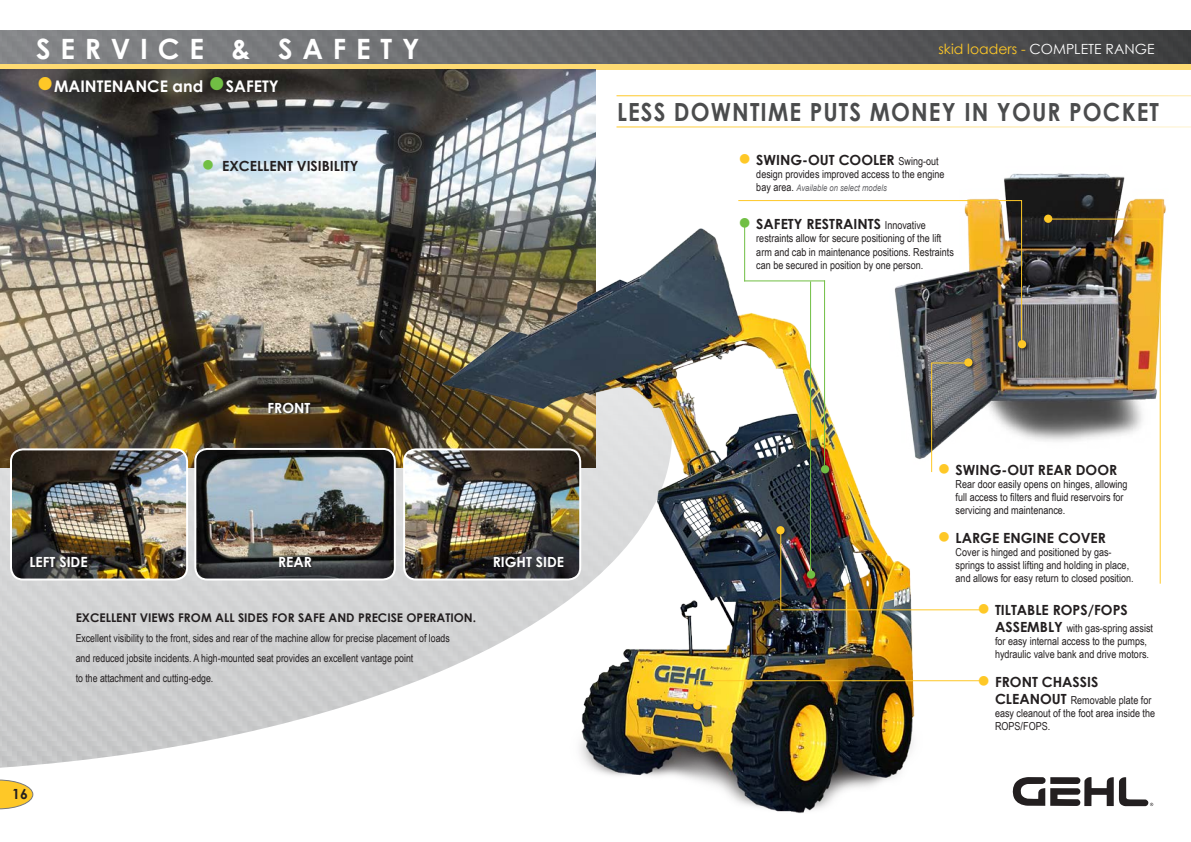
<style>
.page{position:relative;width:1191px;height:842px;background:#fff}
.page>*{position:absolute;margin:0;border:0;box-sizing:border-box;transform-origin:0 0}
.t1{font:700 28px "Century Gothic";letter-spacing:.35em;color:#fff}
.t2{font:700 25px "Century Gothic";letter-spacing:.05em;color:#4b4c4d;scale:.9 1}
.t3{font:700 16px "Century Gothic";color:#fff}
.t4{font:700 14px "Century Gothic";color:#231f20}
.t5{font:700 14px "Century Gothic";color:#fff}
.t6{font:14px "Century Gothic";color:#fff}
.t7{font:700 12px "Century Gothic";color:#231f20}
.t8{font:11px/13.2px "Arial Narrow";color:#231f20}
.t9{font:italic 9px "Arial";color:#636366;scale:.85 1}
.s1{color:#fec827}
.s2{font-size:30px;color:#fec827}
.s3{font-size:30px;color:#71bf44}
.s4{font-weight:400;font-size:22px;color:#71bf44}
.s5{font-size:22px;color:#fec827}
.s6{font-family:"Arial Narrow";font-weight:400;font-size:11px}
.s7{font-family:"Arial Narrow";font-style:normal;font-size:11px;color:#231f20}
.s8{font-size:22px;color:#71bf44}
.s9{font-family:"Century Gothic";font-weight:700;font-size:14px}
</style>
<div class="page">
<svg style="left:1012px;top:777px;width:141px;height:29px"></svg>
<svg style="left:0;top:779px;width:33px;height:30px"></svg>
<img style="left:0;top:30px;width:1191px;height:34px">
<div style="left:0;top:64px;width:1191px;height:5px;background:#fedb73"></div>
<img style="left:879px;top:96px;width:310px;height:345px">
<img style="left:0;top:201px;width:596px;height:567px">
<img style="left:0;top:69px;width:595px;height:398px">
<img style="left:11px;top:449px;width:176px;height:130px">
<div style="left:10px;top:448px;width:178px;height:132px;border:2px solid #fff;border-radius:12px"></div>
<img style="left:195px;top:449px;width:200px;height:130px">
<div style="left:194px;top:448px;width:202px;height:132px;border:2px solid #fff;border-radius:12px"></div>
<img style="left:404px;top:449px;width:35px;height:130px">
<div style="left:403px;top:448px;width:178px;height:132px;border:2px solid #fff;border-radius:12px"></div>
<hr style="left:616px;top:126px;width:575px;height:1px;background:#fec827">
<hr style="left:616px;top:95px;width:575px;height:1px;background:#fec827">
<div style="left:31px;top:557px;width:59px;height:12px;background:#231f20;opacity:.75"></div>
<div style="left:280px;top:557px;width:34px;height:12px;background:#231f20;opacity:.75"></div>
<div style="left:269px;top:403px;width:44px;height:12px;background:#231f20;opacity:.75"></div>
<img style="left:439px;top:210px;width:512px;height:603px">
<div style="left:963px;top:358px;width:13px;height:13px;background:#231f20;opacity:.75"></div>
<div style="left:964px;top:358px;width:8px;height:9px;background:#fec827;border-radius:50%"></div>
<div style="left:1043px;top:214px;width:13px;height:13px;background:#231f20;opacity:.75"></div>
<div style="left:1044px;top:215px;width:8px;height:8px;background:#fec827;border-radius:50%"></div>
<img style="left:1047px;top:218px;width:114px;height:366px">
<div style="left:820px;top:464px;width:13px;height:13px;background:#231f20;opacity:.75"></div>
<div style="left:821px;top:465px;width:8px;height:8px;background:#71bf44;border-radius:50%"></div>
<div style="left:806px;top:570px;width:13px;height:13px;background:#231f20;opacity:.75"></div>
<div style="left:807px;top:570px;width:8px;height:9px;background:#71bf44;border-radius:50%"></div>
<hr style="left:781px;top:609px;width:202px;height:1px;background:#fec827">
<div style="left:775px;top:525px;width:13px;height:13px;background:#231f20;opacity:.75"></div>
<div style="left:776px;top:526px;width:8px;height:8px;background:#fec827;border-radius:50%"></div>
<hr style="left:780px;top:531px;width:1px;height:79px;background:#fec827">
<hr style="left:696px;top:680px;width:287px;height:1px;background:#fec827">
<div style="left:692px;top:700px;width:13px;height:13px;background:#231f20;opacity:.75"></div>
<div style="left:693px;top:701px;width:8px;height:8px;background:#fec827;border-radius:50%"></div>
<svg style="left:696px;top:681px;width:1px;height:20px"></svg>
<svg style="left:737px;top:200px;width:285px;height:145px"></svg>
<div style="left:1017px;top:339px;width:13px;height:13px;background:#231f20;opacity:.75"></div>
<div style="left:1018px;top:340px;width:8px;height:8px;background:#fec827;border-radius:50%"></div>
<svg style="left:930px;top:362px;width:39px;height:111px"></svg>
<hr style="left:824px;top:280px;width:1px;height:185px;background:#71bf44">
<hr style="left:810px;top:281px;width:1px;height:294px;background:#71bf44">
<p class="t1" style="left:36px;top:27px;width:385px">SERVICE &amp; SAFETY</p>
<p class="t6" style="left:938px;top:39px;width:217px"><span class="s1">skid loaders -</span> COMPLETE RANGE</p>
<p class="t3" style="left:36px;top:74px;width:244px"><span class="s2">●</span>MAINTENANCE and <span class="s3">●</span>SAFETY</p>
<p class="t2" style="left:617px;top:93px;width:603px">LESS DOWNTIME PUTS MONEY IN YOUR POCKET</p>
<p class="t4" style="left:202px;top:155px;width:158px"><span class="s4">●</span> EXCELLENT VISIBILITY</p>
<p class="t4" style="left:738px;top:149px;width:202px"><span class="s5">●</span> SWING-OUT COOLER <span class="s6">Swing-out</span></p>
<p class="t8" style="left:756px;top:167px;width:190px">design provides improved access to the engine</p>
<p class="t9" style="left:756px;top:182px;width:155px"><span class="s7">bay area.</span> Available on select models</p>
<p class="t5" style="left:267px;top:397px;width:44px">FRONT</p>
<p class="t5" style="left:29px;top:551px;width:60px">LEFT SIDE</p>
<p class="t5" style="left:278px;top:551px;width:35px">REAR</p>
<p class="t5" style="left:492px;top:551px;width:73px">RIGHT SIDE</p>
<p class="t4" style="left:12px;top:783px;width:17px">16</p>
<p class="t7" style="left:76px;top:608px;width:402px">EXCELLENT VIEWS FROM ALL SIDES FOR SAFE AND PRECISE OPERATION.</p>
<p class="t8" style="left:76px;top:631px;width:375px">Excellent visibility to the front, sides and rear of the machine allow for precise placement of loads</p>
<p class="t8" style="left:76px;top:651px;width:339px">and reduced jobsite incidents. A high-mounted seat provides an excellent vantage point</p>
<p class="t8" style="left:76px;top:671px;width:139px">to the attachment and cutting-edge.</p>
<p class="t4" style="left:738px;top:213px;width:189px"><span class="s8">●</span> SAFETY RESTRAINTS <span class="s6">Innovative</span></p>
<p class="t8" style="left:756px;top:231px;width:199px">restraints allow for secure positioning of the lift arm and cab in maintenance positions. Restraints can be secured in position by one person.</p>
<p class="t4" style="left:937px;top:459px;width:181px"><span class="s5">●</span> SWING-OUT REAR DOOR</p>
<p class="t8" style="left:955px;top:477px;width:173px">Rear door easily opens on hinges, allowing full access to filters and fluid reservoirs for servicing and maintenance.</p>
<p class="t4" style="left:937px;top:527px;width:170px"><span class="s5">●</span> LARGE ENGINE COVER</p>
<p class="t8" style="left:955px;top:545px;width:179px">Cover is hinged and positioned by gas&shy;springs to assist lifting and holding in place, and allows for easy return to closed position.</p>
<p class="t4" style="left:977px;top:599px;width:152px"><span class="s5">●</span> TILTABLE ROPS/FOPS</p>
<p class="t8" style="left:995px;top:621px;width:159px"><span class="s9">ASSEMBLY</span> with gas-spring assist for easy internal access to the pumps, hydraulic valve bank and drive motors.</p>
<p class="t4" style="left:977px;top:671px;width:123px"><span class="s5">●</span> FRONT CHASSIS</p>
<p class="t8" style="left:995px;top:693px;width:161px"><span class="s9">CLEANOUT</span> Removable plate for easy cleanout of the foot area inside the<br>ROPS/FOPS.</p>
</div>
